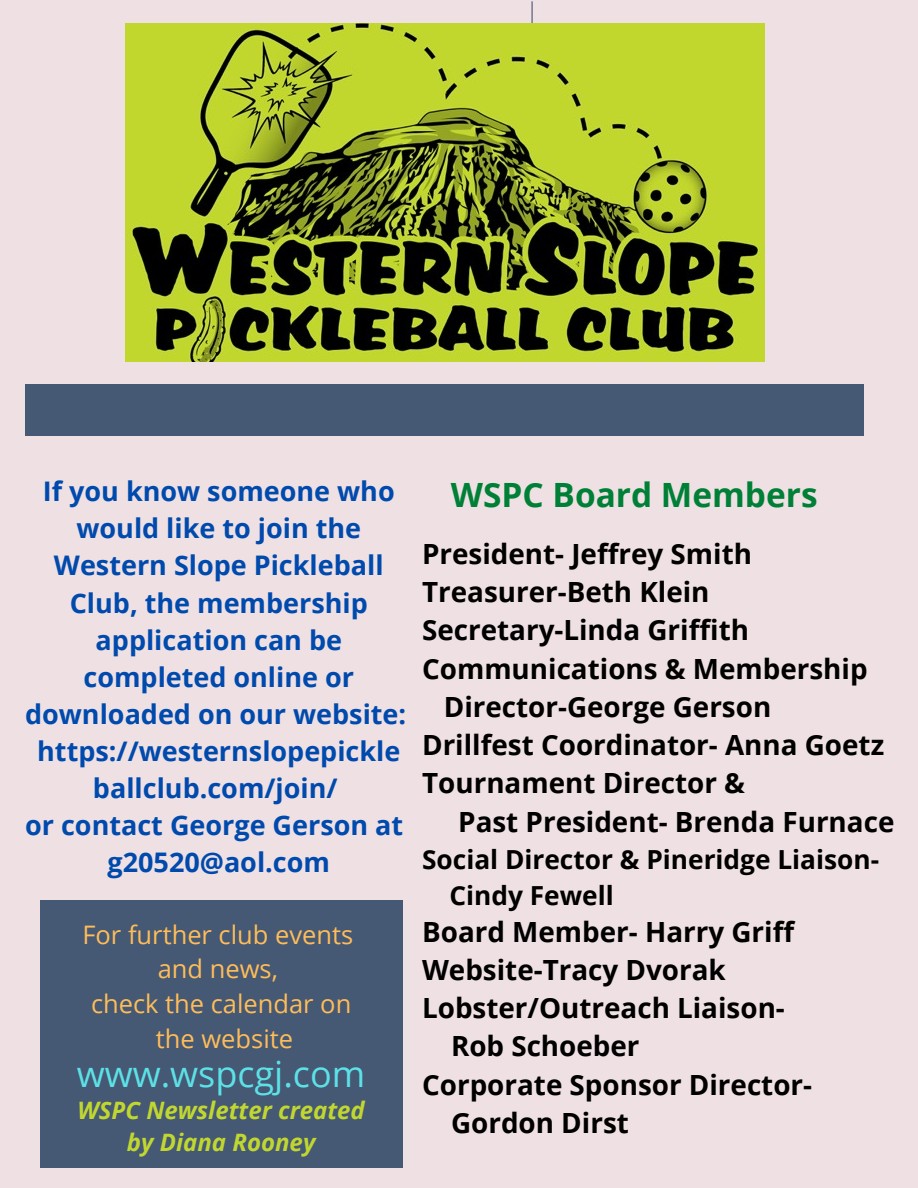
<style>
.page{position:relative;width:918px;height:1188px;background:#efe1e3}
.page>*{position:absolute;margin:0;border:0;box-sizing:border-box;transform-origin:0 0}
.t1{font:36px "Open Sans";color:#5ce1e6}
.t2{font:700 33.45px "Open Sans";color:#008037}
.t3{font:700 27.75px "Open Sans";color:#000}
.t4{font:700 27px/37.2px "Open Sans";color:#004aad;text-align:center}
.t5{font:700 26.25px/36px "Open Sans";color:#000}
.t6{font:25.5px/34.8px "Open Sans";color:#ffbd59;text-align:center}
.t7{font:italic 700 24px/32.7px "Open Sans";color:#c1d730;text-align:center}
</style>
<div class="page">
<hr style="left:532px;top:1px;width:1px;height:197px;background:#455874">
<div style="left:25px;top:384px;width:839px;height:51px;background:#455874"></div>
<div style="left:40px;top:900px;width:363px;height:268px;background:#455874"></div>
<img style="left:126px;top:24px;width:639px;height:337px">
<p class="t4" style="left:25px;top:472px;width:383px">If you know someone who would like to join the<br>Western Slope Pickleball<br>Club, the membership application can be completed online or downloaded on our website: https://westernslopepickle ballclub.com/join/<br>or contact George Gerson at g20520@aol.com</p>
<p class="t6" style="left:82px;top:916px;width:272px">For further club events and news,<br>check the calendar on the website</p>
<p class="t1" style="left:77px;top:1049px;width:290px">www.wspcgj.com</p>
<p class="t7" style="left:77px;top:1093px;width:289px">WSPC Newsletter created by Diana Rooney</p>
<p class="t2" style="left:451px;top:471px;width:368px">WSPC Board Members</p>
<p class="t3" style="left:422px;top:534px;width:331px">President- Jeffrey Smith</p>
<p class="t3" style="left:422px;top:572px;width:289px">Treasurer-Beth Klein</p>
<p class="t3" style="left:422px;top:611px;width:328px">Secretary-Linda Griffith</p>
<p class="t3" style="left:422px;top:649px;width:447px">Communications &amp; Membership</p>
<p class="t3" style="left:444px;top:687px;width:329px">Director-George Gerson</p>
<p class="t3" style="left:422px;top:725px;width:464px">Drillfest Coordinator- Anna Goetz</p>
<p class="t3" style="left:422px;top:764px;width:325px">Tournament Director &amp;</p>
<p class="t3" style="left:458px;top:802px;width:438px">Past President- Brenda Furnace</p>
<p class="t5" style="left:449px;top:840px;width:431px;text-indent:-27px">Social Director &amp; Pineridge Liaison-<br>Cindy Fewell</p>
<p class="t3" style="left:422px;top:912px;width:374px">Board Member- Harry Griff</p>
<p class="t3" style="left:422px;top:950px;width:305px">Website-Tracy Dvorak</p>
<p class="t3" style="left:422px;top:989px;width:364px">Lobster/Outreach Liaison-</p>
<p class="t3" style="left:451px;top:1027px;width:190px">Rob Schoeber</p>
<p class="t3" style="left:422px;top:1065px;width:392px">Corporate Sponsor Director-</p>
<p class="t3" style="left:451px;top:1103px;width:179px">Gordon Dirst</p>
</div>
